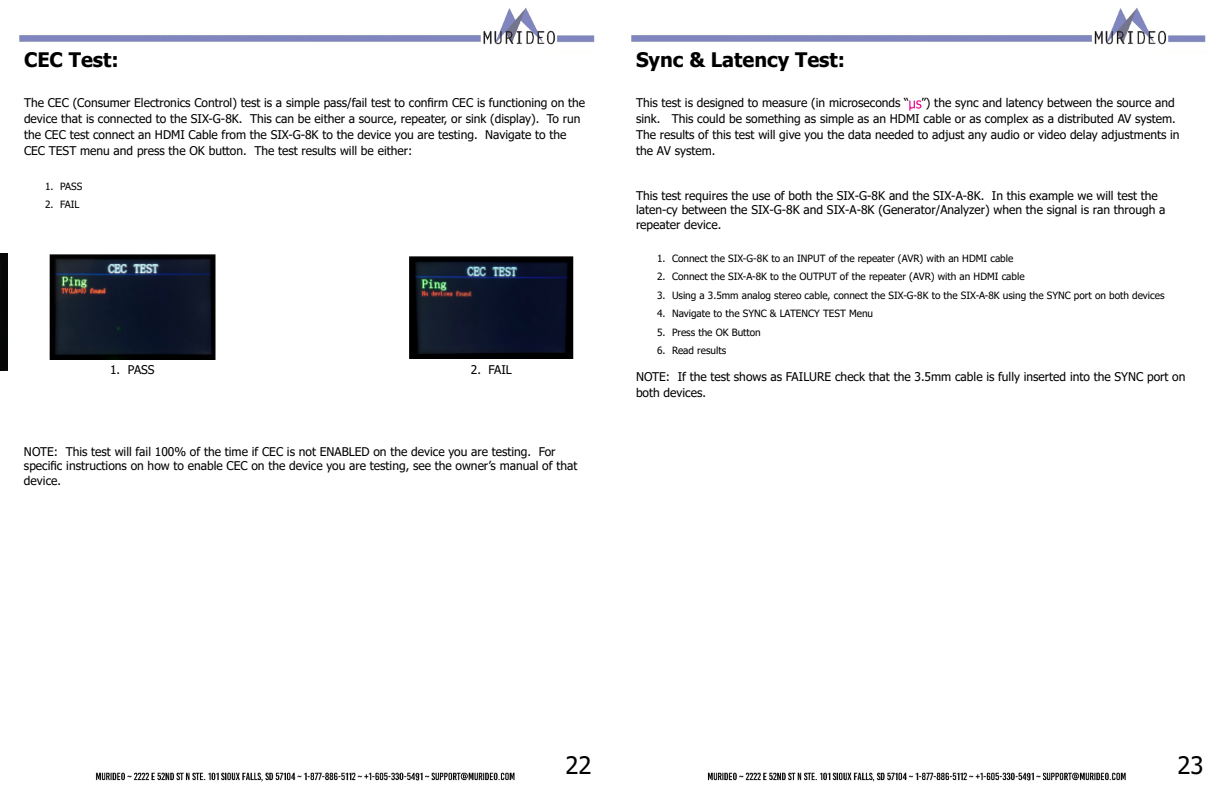
<style>
.page{position:relative;width:1224px;height:792px;background:#fff}
.page>*{position:absolute;margin:0;border:0;box-sizing:border-box;transform-origin:0 0}
.t1{font:24px "Tahoma";color:#000}
.t2{font:700 20px "Tahoma";color:#000}
.t3{font:12px/16px "Tahoma";color:#000}
.t4{font:10px "Tahoma";color:#000}
.s1{color:#ec008c}
</style>
<div class="page">
<img style="left:0;top:8px;width:1206px;height:774px">
<img style="left:409px;top:255px;width:164px;height:103px">
<img style="left:49px;top:254px;width:166px;height:106px">
<svg style="left:909px;top:100px;width:13px;height:10px"></svg>
<img style="left:0;top:254px;width:7px;height:117px">
<h2 class="t2" style="left:24px;top:46px;width:96px">CEC Test:</h2>
<p class="t3" style="left:24px;top:96px;width:563px">The CEC (Consumer Electronics Control) test is a simple pass/fail test to confirm CEC is functioning on the device that is connected to the SIX-G-8K. This can be either a source, repeater, or sink (display). To run the CEC test connect an HDMI Cable from the SIX-G-8K to the device you are testing. Navigate to the CEC TEST menu and press the OK button. The test results will be either:</p>
<p class="t4" style="left:45px;top:179px;width:39px">1. PASS</p>
<p class="t4" style="left:45px;top:198px;width:36px">2. FAIL</p>
<p class="t3" style="left:110px;top:362px;width:46px">1. PASS</p>
<p class="t3" style="left:471px;top:362px;width:43px">2. FAIL</p>
<p class="t3" style="left:24px;top:445px;width:555px;line-height:14.4px">NOTE: This test will fail 100% of the time if CEC is not ENABLED on the device you are testing. For specific instructions on how to enable CEC on the device you are testing, see the owner’s manual of that device.</p>
<h2 class="t2" style="left:636px;top:46px;width:211px">Sync &amp; Latency Test:</h2>
<p class="t3" style="left:636px;top:96px;width:545px">This test is designed to measure (in microseconds “<span class="s1">us</span>”) the sync and latency between the source and sink. This could be something as simple as an HDMI cable or as complex as a distributed AV system.<br>The results of this test will give you the data needed to adjust any audio or video delay adjustments in the AV system.</p>
<p class="t3" style="left:636px;top:189px;width:531px;line-height:14.4px">This test requires the use of both the SIX-G-8K and the SIX-A-8K. In this example we will test the laten-cy between the SIX-G-8K and SIX-A-8K (Generator/Analyzer) when the signal is ran through a repeater device.</p>
<p class="t4" style="left:657px;top:251px;width:358px">1. Connect the SIX-G-8K to an INPUT of the repeater (AVR) with an HDMI cable</p>
<p class="t4" style="left:657px;top:270px;width:369px">2. Connect the SIX-A-8K to the OUTPUT of the repeater (AVR) with an HDMI cable</p>
<p class="t4" style="left:657px;top:288px;width:509px">3. Using a 3.5mm analog stereo cable, connect the SIX-G-8K to the SIX-A-8K using the SYNC port on both devices</p>
<p class="t4" style="left:657px;top:307px;width:218px">4. Navigate to the SYNC &amp; LATENCY TEST Menu</p>
<p class="t4" style="left:657px;top:325px;width:105px">5. Press the OK Button</p>
<p class="t4" style="left:657px;top:344px;width:71px">6. Read results</p>
<p class="t3" style="left:636px;top:369px;width:551px">NOTE: If the test shows as FAILURE check that the 3.5mm cable is fully inserted into the SYNC port on both devices.</p>
<h1 class="t1" style="left:565px;top:750px;width:28px">22</h1>
<h1 class="t1" style="left:1177px;top:750px;width:28px">23</h1>
</div>
